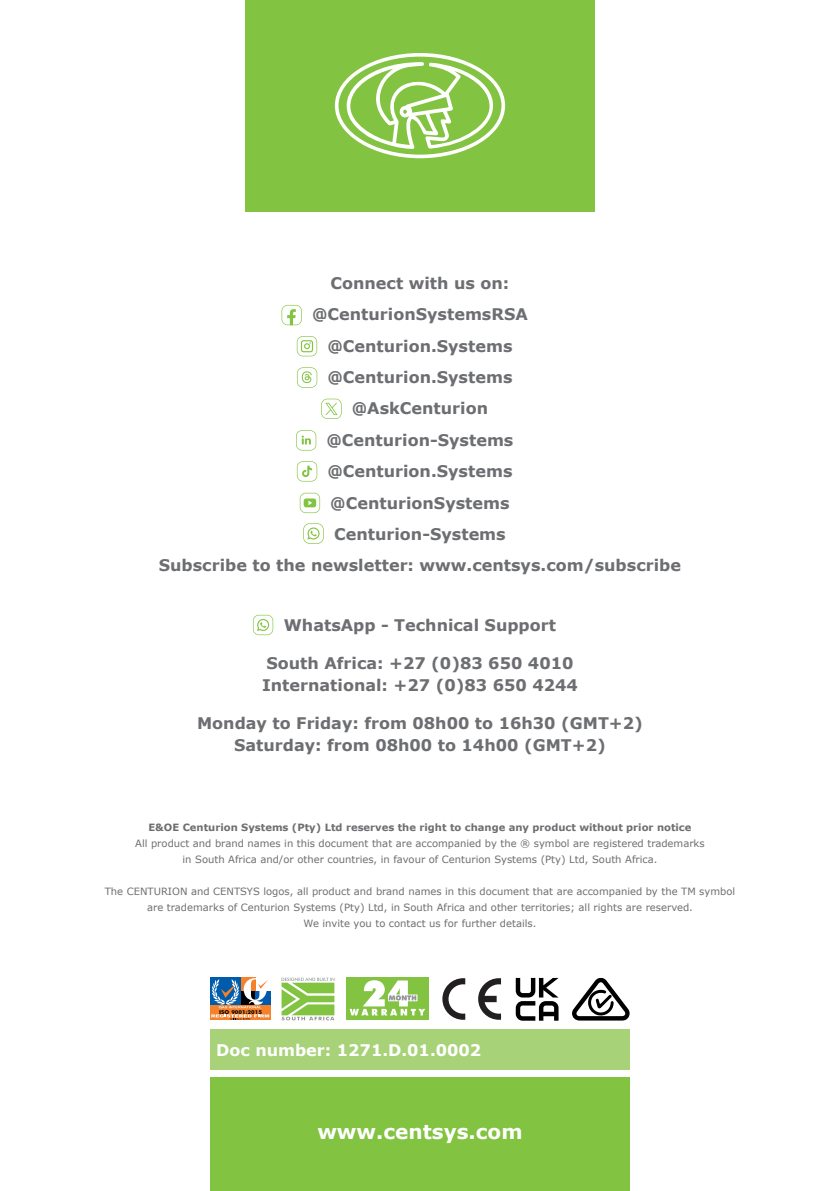
<style>
.page{position:relative;width:840px;height:1191px;background:#fff}
.page>*{position:absolute;margin:0;border:0;box-sizing:border-box;transform-origin:0 0}
.t1{font:700 20px "Verdana";color:#fff}
.t2{font:700 16px/31.4px "Verdana";color:#6d6e71;text-align:center}
.t3{font:700 16px "Verdana";color:#fff}
.t4{font:10px/16px "Verdana";color:#6d6e71;text-align:center}
.t5{font:700 10px "Verdana";color:#6d6e71}
.t6{font:700 5.4px "Futura BT";color:#000;scale:1.08 1}
</style>
<div class="page">
<div style="left:245px;top:0;width:349px;height:211px;background:#82c341"></div>
<div style="left:210px;top:1077px;width:419px;height:114px;background:#82c341"></div>
<div style="left:210px;top:1029px;width:419px;height:41px;background:#a7d277"></div>
<svg style="left:334px;top:53px;width:171px;height:105px"></svg>
<svg style="left:281px;top:305px;width:21px;height:20px"></svg>
<svg style="left:297px;top:336px;width:20px;height:20px"></svg>
<svg style="left:297px;top:367px;width:20px;height:21px"></svg>
<svg style="left:321px;top:399px;width:20px;height:20px"></svg>
<svg style="left:303px;top:523px;width:20px;height:21px"></svg>
<svg style="left:253px;top:615px;width:20px;height:20px"></svg>
<svg style="left:299px;top:493px;width:21px;height:20px"></svg>
<svg style="left:297px;top:461px;width:20px;height:20px"></svg>
<svg style="left:296px;top:430px;width:20px;height:20px"></svg>
<svg style="left:572px;top:977px;width:57px;height:43px"></svg>
<div style="left:240px;top:977px;width:15px;height:14px;background:#f5822b"></div>
<div style="left:255px;top:991px;width:15px;height:14px;background:#005cab"></div>
<div style="left:210px;top:977px;width:30px;height:28px;background:#005cab"></div>
<div style="left:210px;top:1005px;width:60px;height:15px;background:#f5822b"></div>
<svg style="left:212px;top:978px;width:55px;height:30px"></svg>
<svg style="left:211px;top:1014px;width:58px;height:5px"></svg>
<div style="left:346px;top:977px;width:82px;height:43px;background:#82c341"></div>
<svg style="left:349px;top:980px;width:76px;height:35px"></svg>
<svg style="left:515px;top:978px;width:43px;height:42px"></svg>
<svg style="left:442px;top:978px;width:23px;height:41px"></svg>
<svg style="left:478px;top:978px;width:22px;height:41px"></svg>
<svg style="left:281px;top:977px;width:53px;height:43px"></svg>
<p class="t2" style="left:159px;top:267px;width:523px">Connect with us on:<br>@CenturionSystemsRSA<br>@Centurion.Systems<br>@Centurion.Systems<br>@AskCenturion<br>@Centurion-Systems<br>@Centurion.Systems<br>@CenturionSystems<br>Centurion-Systems<br>Subscribe to the newsletter: www.centsys.com/subscribe</p>
<h2 class="t2" style="left:284px;top:609px;width:273px">WhatsApp - Technical Support</h2>
<h2 class="t2" style="left:262px;top:652px;width:317px;line-height:22px;text-align:left">South Africa: +27 (0)83 650 4010<br>International: +27 (0)83 650 4244</h2>
<h2 class="t2" style="left:197px;top:712px;width:447px;line-height:21.6px">Monday to Friday: from 08h00 to 16h30 (GMT+2)<br>Saturday: from 08h00 to 14h00 (GMT+2)</h2>
<p class="t5" style="left:148px;top:820px;width:544px">E&amp;OE Centurion Systems (Pty) Ltd reserves the right to change any product without prior notice</p>
<p class="t4" style="left:135px;top:835px;width:570px">All product and brand names in this document that are accompanied by the ® symbol are registered trademarks in South Africa and/or other countries, in favour of Centurion Systems (Pty) Ltd, South Africa.</p>
<p class="t4" style="left:105px;top:883px;width:631px">The CENTURION and CENTSYS logos, all product and brand names in this document that are accompanied by the TM symbol are trademarks of Centurion Systems (Pty) Ltd, in South Africa and other territories; all rights are reserved.<br>We invite you to contact us for further details.</p>
<p class="t6" style="left:219px;top:1008px;width:41px">ISO 9001:2015</p>
<h2 class="t3" style="left:216px;top:1038px;width:266px">Doc number: 1271.D.01.0002</h2>
<h1 class="t1" style="left:317px;top:1118px;width:206px">www.centsys.com</h1>
</div>
